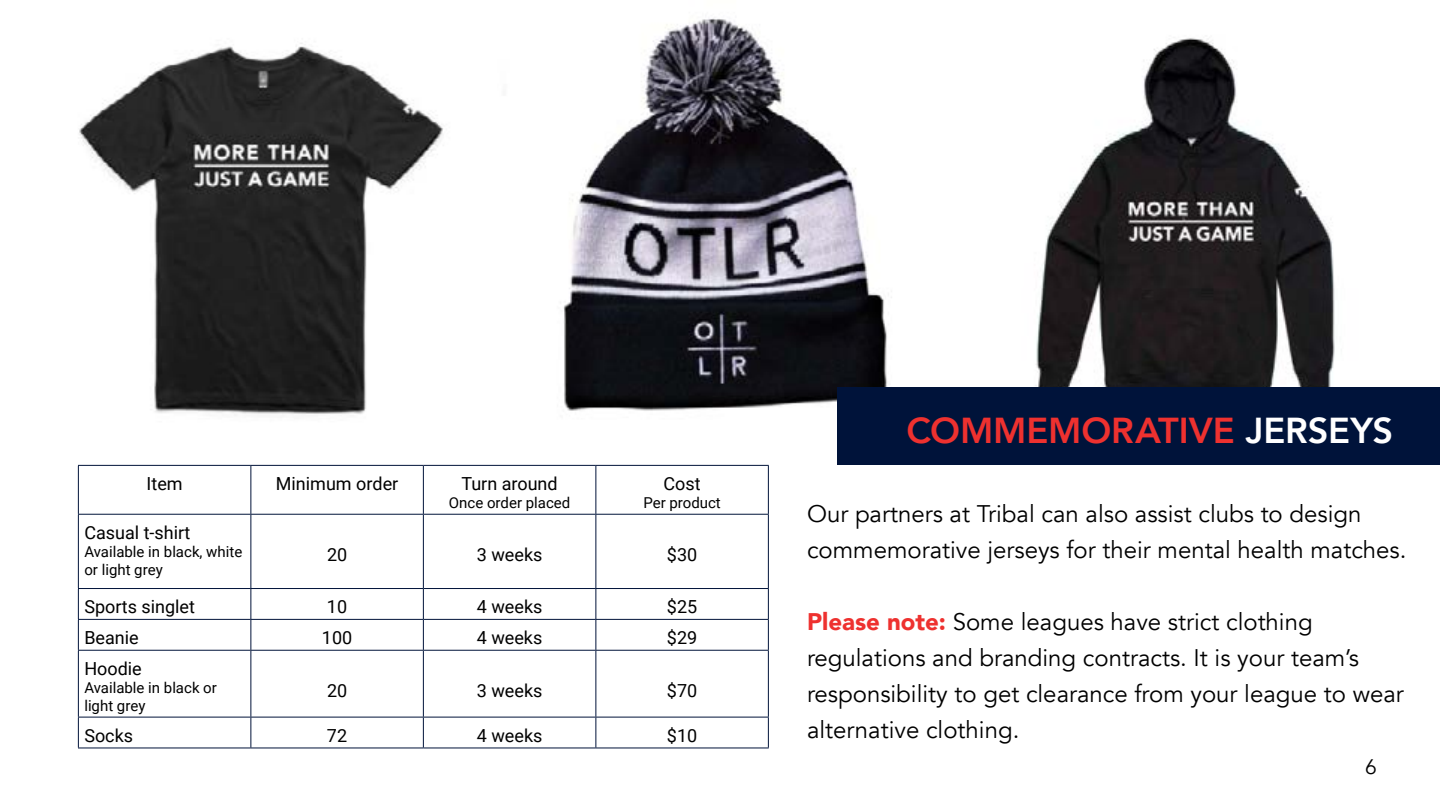
<style>
.page{position:relative;width:1440px;height:810px;background:#fff}
.page>*{position:absolute;margin:0;border:0;box-sizing:border-box;transform-origin:0 0}
.t1{font:800 36px "Avenir";letter-spacing:-.005em;color:#ee312f}
.t2{font:24px/36px "Avenir";color:#000}
.t3{font:21px "Avenir";color:#000}
.t4{font:18px "Roboto";color:#000}
.t5{font:15px/18px "Roboto";color:#000}
.s1{color:#fff}
.s2{font-weight:900;color:#ee312f}
</style>
<div class="page">
<img style="left:79px;top:43px;width:364px;height:373px">
<img style="left:563px;top:18px;width:380px;height:393px">
<img style="left:998px;top:38px;width:374px;height:350px">
<hr style="left:78px;top:465px;width:173px;height:1px;background:#00133a">
<hr style="left:78px;top:466px;width:1px;height:48px;background:#00133a">
<hr style="left:251px;top:465px;width:172px;height:1px;background:#00133a">
<hr style="left:250px;top:466px;width:1px;height:48px;background:#00133a">
<hr style="left:423px;top:465px;width:173px;height:1px;background:#00133a">
<hr style="left:423px;top:466px;width:1px;height:48px;background:#00133a">
<hr style="left:596px;top:465px;width:173px;height:1px;background:#00133a">
<hr style="left:596px;top:466px;width:1px;height:48px;background:#00133a">
<hr style="left:768px;top:466px;width:1px;height:48px;background:#00133a">
<hr style="left:78px;top:514px;width:173px;height:1px;background:#00133a">
<hr style="left:78px;top:515px;width:1px;height:73px;background:#00133a">
<hr style="left:251px;top:514px;width:172px;height:1px;background:#00133a">
<hr style="left:250px;top:515px;width:1px;height:73px;background:#00133a">
<hr style="left:423px;top:514px;width:173px;height:1px;background:#00133a">
<hr style="left:423px;top:515px;width:1px;height:73px;background:#00133a">
<hr style="left:596px;top:514px;width:173px;height:1px;background:#00133a">
<hr style="left:596px;top:515px;width:1px;height:73px;background:#00133a">
<hr style="left:768px;top:515px;width:1px;height:73px;background:#00133a">
<hr style="left:78px;top:588px;width:173px;height:1px;background:#00133a">
<hr style="left:78px;top:589px;width:1px;height:30px;background:#00133a">
<hr style="left:251px;top:588px;width:172px;height:1px;background:#00133a">
<hr style="left:250px;top:589px;width:1px;height:30px;background:#00133a">
<hr style="left:423px;top:588px;width:173px;height:1px;background:#00133a">
<hr style="left:423px;top:589px;width:1px;height:30px;background:#00133a">
<hr style="left:596px;top:588px;width:173px;height:1px;background:#00133a">
<hr style="left:596px;top:589px;width:1px;height:30px;background:#00133a">
<hr style="left:768px;top:589px;width:1px;height:30px;background:#00133a">
<hr style="left:78px;top:619px;width:173px;height:1px;background:#00133a">
<hr style="left:78px;top:620px;width:1px;height:30px;background:#00133a">
<hr style="left:251px;top:619px;width:172px;height:1px;background:#00133a">
<hr style="left:250px;top:620px;width:1px;height:30px;background:#00133a">
<hr style="left:423px;top:619px;width:173px;height:1px;background:#00133a">
<hr style="left:423px;top:620px;width:1px;height:30px;background:#00133a">
<hr style="left:596px;top:619px;width:173px;height:1px;background:#00133a">
<hr style="left:596px;top:620px;width:1px;height:30px;background:#00133a">
<hr style="left:768px;top:620px;width:1px;height:30px;background:#00133a">
<hr style="left:78px;top:650px;width:173px;height:1px;background:#00133a">
<hr style="left:78px;top:651px;width:1px;height:66px;background:#00133a">
<hr style="left:251px;top:650px;width:172px;height:1px;background:#00133a">
<hr style="left:250px;top:651px;width:1px;height:66px;background:#00133a">
<hr style="left:423px;top:650px;width:173px;height:1px;background:#00133a">
<hr style="left:423px;top:651px;width:1px;height:66px;background:#00133a">
<hr style="left:596px;top:650px;width:173px;height:1px;background:#00133a">
<hr style="left:596px;top:651px;width:1px;height:66px;background:#00133a">
<hr style="left:768px;top:651px;width:1px;height:66px;background:#00133a">
<hr style="left:78px;top:717px;width:173px;height:1px;background:#00133a">
<hr style="left:78px;top:717px;width:1px;height:31px;background:#00133a">
<hr style="left:251px;top:717px;width:172px;height:1px;background:#00133a">
<hr style="left:250px;top:717px;width:1px;height:31px;background:#00133a">
<hr style="left:423px;top:717px;width:173px;height:1px;background:#00133a">
<hr style="left:423px;top:717px;width:1px;height:31px;background:#00133a">
<hr style="left:596px;top:717px;width:173px;height:1px;background:#00133a">
<hr style="left:596px;top:717px;width:1px;height:31px;background:#00133a">
<hr style="left:768px;top:717px;width:1px;height:31px;background:#00133a">
<hr style="left:78px;top:748px;width:173px;height:1px;background:#00133a">
<hr style="left:251px;top:748px;width:172px;height:1px;background:#00133a">
<hr style="left:423px;top:748px;width:173px;height:1px;background:#00133a">
<hr style="left:596px;top:748px;width:173px;height:1px;background:#00133a">
<div style="left:837px;top:388px;width:603px;height:77px;background:#00133a"></div>
<p class="t4" style="left:147px;top:471px;width:38px">Item</p>
<p class="t4" style="left:276px;top:471px;width:124px">Minimum order</p>
<p class="t4" style="left:461px;top:471px;width:98px">Turn around</p>
<p class="t5" style="left:449px;top:493px;width:123px">Once order placed</p>
<p class="t4" style="left:664px;top:471px;width:39px">Cost</p>
<p class="t5" style="left:643px;top:493px;width:79px">Per product</p>
<p class="t4" style="left:84px;top:520px;width:108px">Casual t-shirt</p>
<p class="t5" style="left:84px;top:542px;width:159px">Available in black, white or light grey</p>
<p class="t4" style="left:327px;top:542px;width:22px">20</p>
<p class="t4" style="left:477px;top:542px;width:67px">3 weeks</p>
<p class="t4" style="left:667px;top:542px;width:32px">$30</p>
<p class="t4" style="left:84px;top:594px;width:112px">Sports singlet</p>
<p class="t4" style="left:327px;top:594px;width:22px">10</p>
<p class="t4" style="left:477px;top:594px;width:67px">4 weeks</p>
<p class="t4" style="left:667px;top:594px;width:32px">$25</p>
<p class="t4" style="left:84px;top:625px;width:56px">Beanie</p>
<p class="t4" style="left:322px;top:625px;width:32px">100</p>
<p class="t4" style="left:477px;top:625px;width:67px">4 weeks</p>
<p class="t4" style="left:667px;top:625px;width:32px">$29</p>
<p class="t4" style="left:84px;top:656px;width:59px">Hoodie</p>
<p class="t5" style="left:84px;top:678px;width:134px">Available in black or light grey</p>
<p class="t4" style="left:327px;top:678px;width:22px">20</p>
<p class="t4" style="left:477px;top:678px;width:67px">3 weeks</p>
<p class="t4" style="left:667px;top:678px;width:32px">$70</p>
<p class="t4" style="left:84px;top:723px;width:50px">Socks</p>
<p class="t4" style="left:327px;top:723px;width:22px">72</p>
<p class="t4" style="left:477px;top:723px;width:67px">4 weeks</p>
<p class="t4" style="left:667px;top:723px;width:32px">$10</p>
<h1 class="t1" style="left:906px;top:402px;width:488px">COMMEMORATIVE <span class="s1">JERSEYS</span></h1>
<p class="t2" style="left:807px;top:496px;width:601px">Our partners at Tribal can also assist clubs to design commemorative jerseys for their mental health matches.</p>
<p class="t2" style="left:807px;top:604px;width:598px"><span class="s2">Please note:</span> Some leagues have strict clothing regulations and branding contracts. It is your team’s responsibility to get clearance from your league to wear alternative clothing.</p>
<p class="t3" style="left:1365px;top:754px;width:13px">6</p>
</div>
